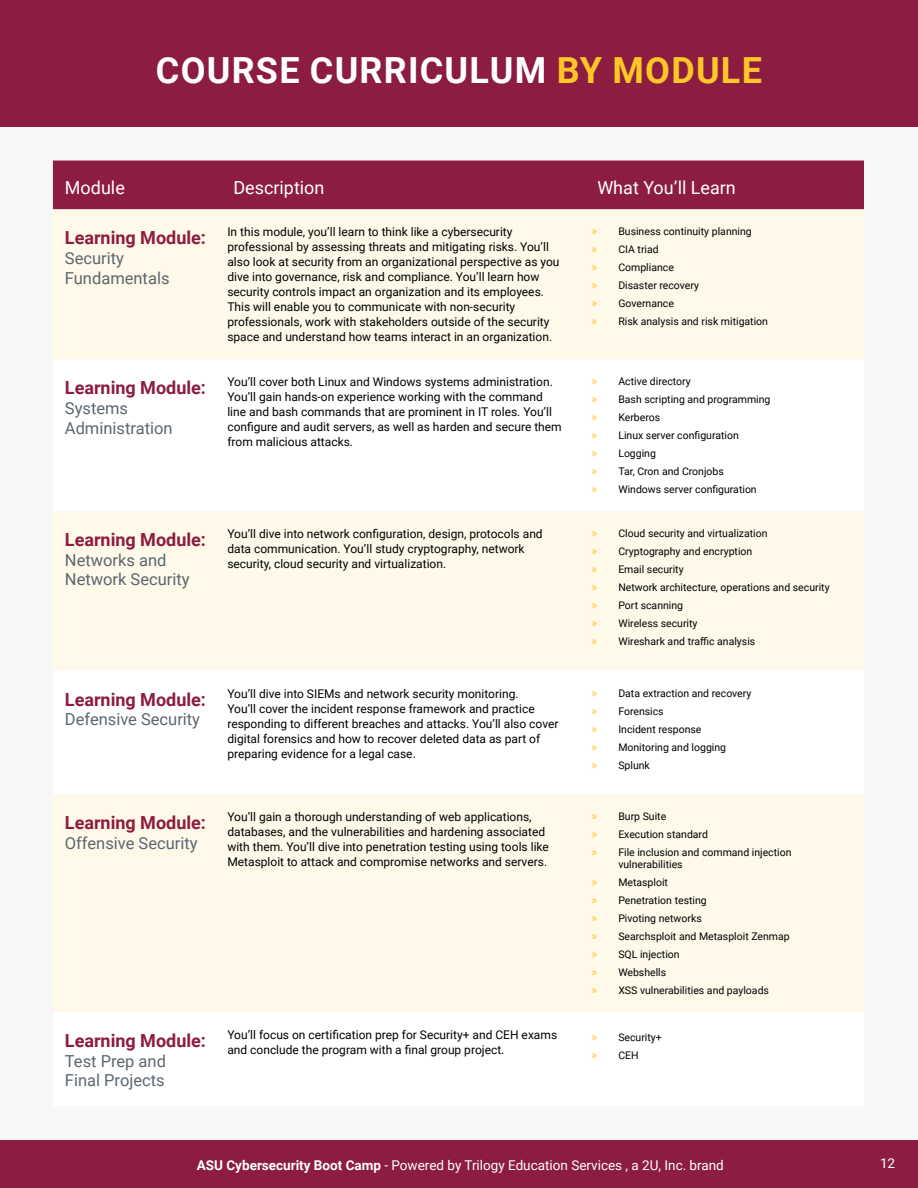
<style>
.page{position:relative;width:918px;height:1188px;background:#fff}
.page>*{position:absolute;margin:0;border:0;box-sizing:border-box;transform-origin:0 0}
.t1{font:700 36px "Roboto";letter-spacing:.035em;color:#fff}
.t2{font:700 18px "Roboto";color:#8c1d40}
.t3{font:18px "Roboto";color:#fff}
.t4{font:16.5px/19.8px "Roboto";color:#5c6670}
.t5{font:13.5px "Roboto";color:#fff}
.t6{font:12px/15px "Roboto";color:#000}
.t7{font:10.5px/18px "Roboto";color:#000}
.s1{color:#ffc627}
.s2{font-size:12px;color:#ffc627}
.s3{font-weight:700}
</style>
<div class="page">
<div style="left:0;top:1140px;width:918px;height:48px;background:#8c1d40"></div>
<div style="left:0;top:0;width:918px;height:130px;background:#8c1d40"></div>
<div style="left:0;top:127px;width:918px;height:1013px;background:#fff"></div>
<div style="left:53px;top:161px;width:811px;height:48px;background:#8c1d40"></div>
<div style="left:53px;top:209px;width:811px;height:150px;background:#fff9e9"></div>
<svg style="left:53px;top:512px;width:811px;height:500px;fill:#fff9e9"></svg>
<h1 class="t1" style="left:156px;top:45px;width:608px">COURSE CURRICULUM <span class="s1">BY MODULE</span></h1>
<h2 class="t3" style="left:65px;top:175px;width:61px">Module</h2>
<h2 class="t3" style="left:233px;top:175px;width:93px">Description</h2>
<h2 class="t3" style="left:597px;top:175px;width:140px">What You’ll Learn</h2>
<h2 class="t2" style="left:65px;top:225px;width:143px">Learning Module:</h2>
<h3 class="t4" style="left:65px;top:248px;width:106px">Security<br>Fundamentals</h3>
<p class="t6" style="left:227px;top:224px;width:334px">In this module, you’ll learn to think like a cybersecurity professional by assessing threats and mitigating risks. You’ll also look at security from an organizational perspective as you dive into governance, risk and compliance. You’ll learn how security controls impact an organization and its employees.<br>This will enable you to communicate with non-security professionals, work with stakeholders outside of the security space and understand how teams interact in an organization.</p>
<p class="t7" style="left:591px;top:222px;width:178px"><span class="s2">»</span> Business continuity planning<br><span class="s2">»</span> CIA triad<br><span class="s2">»</span> Compliance<br><span class="s2">»</span> Disaster recovery<br><span class="s2">»</span> Governance<br><span class="s2">»</span> Risk analysis and risk mitigation</p>
<h2 class="t2" style="left:65px;top:375px;width:143px">Learning Module:</h2>
<h3 class="t4" style="left:65px;top:398px;width:109px">Systems<br>Administration</h3>
<p class="t6" style="left:227px;top:374px;width:336px">You’ll cover both Linux and Windows systems administration.<br>You’ll gain hands-on experience working with the command line and bash commands that are prominent in IT roles. You’ll configure and audit servers, as well as harden and secure them from malicious attacks.</p>
<p class="t7" style="left:591px;top:372px;width:181px"><span class="s2">»</span> Active directory<br><span class="s2">»</span> Bash scripting and programming <span class="s2">»</span> Kerberos<br><span class="s2">»</span> Linux server configuration<br><span class="s2">»</span> Logging<br><span class="s2">»</span> Tar, Cron and Cronjobs<br><span class="s2">»</span> Windows server configuration</p>
<h2 class="t2" style="left:65px;top:527px;width:143px">Learning Module:</h2>
<h3 class="t4" style="left:65px;top:549px;width:126px">Networks and<br>Network Security</h3>
<p class="t6" style="left:227px;top:526px;width:317px">You’ll dive into network configuration, design, protocols and data communication. You’ll study cryptography, network security, cloud security and virtualization.</p>
<p class="t7" style="left:591px;top:524px;width:240px"><span class="s2">»</span> Cloud security and virtualization<br><span class="s2">»</span> Cryptography and encryption<br><span class="s2">»</span> Email security<br><span class="s2">»</span> Network architecture, operations and security <span class="s2">»</span> Port scanning<br><span class="s2">»</span> Wireless security<br><span class="s2">»</span> Wireshark and traffic analysis</p>
<h2 class="t2" style="left:65px;top:686px;width:143px">Learning Module:</h2>
<h3 class="t4" style="left:65px;top:709px;width:137px">Defensive Security</h3>
<p class="t6" style="left:227px;top:685px;width:333px">You’ll dive into SIEMs and network security monitoring.<br>You’ll cover the incident response framework and practice responding to different breaches and attacks. You’ll also cover digital forensics and how to recover deleted data as part of preparing evidence for a legal case.</p>
<p class="t7" style="left:591px;top:683px;width:162px"><span class="s2">»</span> Data extraction and recovery <span class="s2">»</span> Forensics<br><span class="s2">»</span> Incident response<br><span class="s2">»</span> Monitoring and logging<br><span class="s2">»</span> Splunk</p>
<h2 class="t2" style="left:65px;top:810px;width:143px">Learning Module:</h2>
<h3 class="t4" style="left:65px;top:832px;width:134px">Offensive Security</h3>
<p class="t6" style="left:227px;top:809px;width:323px">You’ll gain a thorough understanding of web applications, databases, and the vulnerabilities and hardening associated with them. You’ll dive into penetration testing using tools like Metasploit to attack and compromise networks and servers.</p>
<p class="t7" style="left:591px;top:807px;width:202px"><span class="s2">»</span> Burp Suite<br><span class="s2">»</span> Execution standard<br><span class="s2">»</span> File inclusion and command injection</p>
<p class="t7" style="left:591px;top:855px;width:200px;text-indent:27px">vulnerabilities<br><span class="s2">»</span> Metasploit<br><span class="s2">»</span> Penetration testing<br><span class="s2">»</span> Pivoting networks<br><span class="s2">»</span> Searchsploit and Metasploit Zenmap <span class="s2">»</span> SQL injection<br><span class="s2">»</span> Webshells<br><span class="s2">»</span> XSS vulnerabilities and payloads</p>
<h2 class="t2" style="left:65px;top:1028px;width:143px">Learning Module:</h2>
<h3 class="t4" style="left:65px;top:1050px;width:103px">Test Prep and<br>Final Projects</h3>
<p class="t6" style="left:227px;top:1027px;width:331px">You’ll focus on certification prep for Security+ and CEH exams and conclude the program with a final group project.</p>
<p class="t7" style="left:591px;top:1028px;width:72px"><span class="s2">»</span> Security+ <span class="s2">»</span> CEH</p>
<p class="t5" style="left:197px;top:1155px;width:529px"><span class="s3">ASU Cybersecurity Boot Camp</span> - Powered by Trilogy Education Services , a 2U, Inc. brand</p>
<p class="t5" style="left:880px;top:1154px;width:17px">12</p>
</div>
